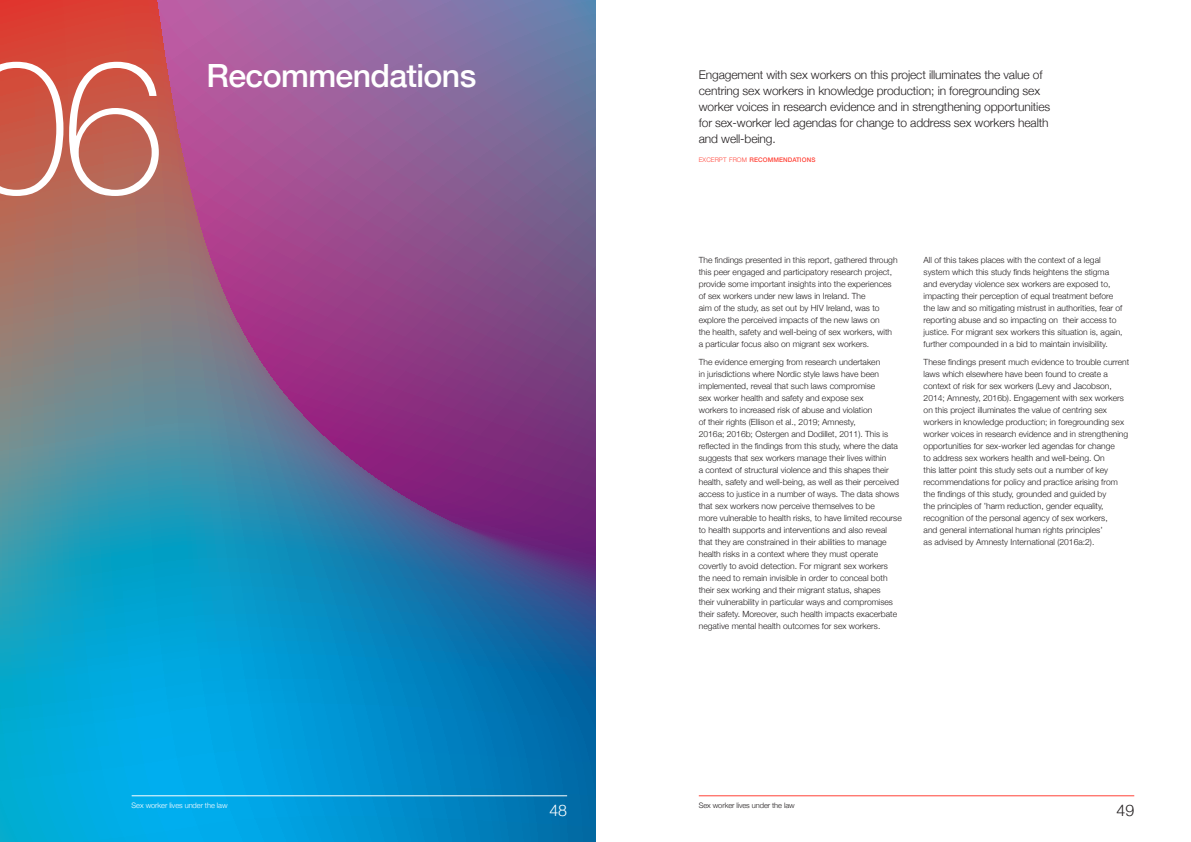
<style>
.page{position:relative;width:1191px;height:842px;background:#fff}
.page>*{position:absolute;margin:0;border:0;box-sizing:border-box;transform-origin:0 0}
.t1{font:100 188px "Helvetica Neue";color:#fff}
.t2{font:500 32px "Helvetica Neue";letter-spacing:-.02em;color:#fff}
.t3{font:300 16px "Helvetica Neue";color:#231f20}
.t4{font:300 16px "Helvetica Neue";color:#fff}
.t5{font:300 12px/16px "Helvetica Neue";letter-spacing:-.01em;color:#231f20}
.t6{font:300 8.5px/12px "Helvetica Neue";color:#231f20}
.t7{font:300 7.5px "Helvetica Neue";letter-spacing:-.01em;color:#fff}
.t8{font:300 7.5px "Helvetica Neue";letter-spacing:-.01em;color:#231f20}
.t9{font:500 6.3px "Helvetica Neue";letter-spacing:.015em;color:#ff4338}
.s1{font-weight:300}
</style>
<div class="page">
<svg style="left:0;top:0;width:595px;height:842px;background:#5b709d"></svg>
<hr style="left:699px;top:795px;width:435px;height:1px;background:#ff4338">
<hr style="left:132px;top:795px;width:435px;height:1px;background:#fff">
<h1 class="t1" style="left:-36px;top:-16px;width:203px">06</h1>
<h2 class="t2" style="left:207px;top:50px;width:271px">Recommendations</h2>
<p class="t5" style="left:699px;top:66px;width:353px">Engagement with sex workers on this project illuminates the value of centring sex workers in knowledge production; in foregrounding sex worker voices in research evidence and in strengthening opportunities for sex-worker led agendas for change to address sex workers health and well-being.</p>
<p class="t9" style="left:699px;top:155px;width:118px"><span class="s1">EXCERPT FROM</span> RECOMMENDATIONS</p>
<p class="t6" style="left:699px;top:254px;width:200px">The findings presented in this report, gathered through this peer engaged and participatory research project, provide some important insights into the experiences of sex workers under new laws in Ireland. The<br>aim of the study, as set out by HIV Ireland, was to explore the perceived impacts of the new laws on<br>the health, safety and well-being of sex workers, with a particular focus also on migrant sex workers.</p>
<p class="t6" style="left:699px;top:355px;width:204px">The evidence emerging from research undertaken<br>in jurisdictions where Nordic style laws have been implemented, reveal that such laws compromise<br>sex worker health and safety and expose sex<br>workers to increased risk of abuse and violation<br>of their rights (Ellison et al., 2019; Amnesty,<br>2016a; 2016b; Ostergen and Dodillet, 2011). This is reflected in the findings from this study, where the data suggests that sex workers manage their lives within<br>a context of structural violence and this shapes their health, safety and well-being, as well as their perceived access to justice in a number of ways. The data shows that sex workers now perceive themselves to be<br>more vulnerable to health risks, to have limited recourse to health supports and interventions and also reveal that they are constrained in their abilities to manage health risks in a context where they must operate covertly to avoid detection. For migrant sex workers<br>the need to remain invisible in order to conceal both their sex working and their migrant status, shapes<br>their vulnerability in particular ways and compromises their safety. Moreover, such health impacts exacerbate negative mental health outcomes for sex workers.</p>
<p class="t6" style="left:923px;top:254px;width:200px">All of this takes places with the context of a legal system which this study finds heightens the stigma and everyday violence sex workers are exposed to, impacting their perception of equal treatment before the law and so mitigating mistrust in authorities, fear of reporting abuse and so impacting on their access to justice. For migrant sex workers this situation is, again, further compounded in a bid to maintain invisibility.</p>
<p class="t6" style="left:923px;top:355px;width:207px">These findings present much evidence to trouble current laws which elsewhere have been found to create a context of risk for sex workers (Levy and Jacobson, 2014; Amnesty, 2016b). Engagement with sex workers on this project illuminates the value of centring sex workers in knowledge production; in foregrounding sex worker voices in research evidence and in strengthening opportunities for sex-worker led agendas for change<br>to address sex workers health and well-being. On<br>this latter point this study sets out a number of key recommendations for policy and practice arising from the findings of this study, grounded and guided by<br>the principles of ’harm reduction, gender equality, recognition of the personal agency of sex workers,<br>and general international human rights principles’<br>as advised by Amnesty International (2016a:2).</p>
<p class="t7" style="left:132px;top:799px;width:97px">Sex worker lives under the law</p>
<p class="t8" style="left:699px;top:799px;width:97px">Sex worker lives under the law</p>
<h3 class="t4" style="left:549px;top:797px;width:19px">48</h3>
<h3 class="t3" style="left:1116px;top:797px;width:19px">49</h3>
</div>
